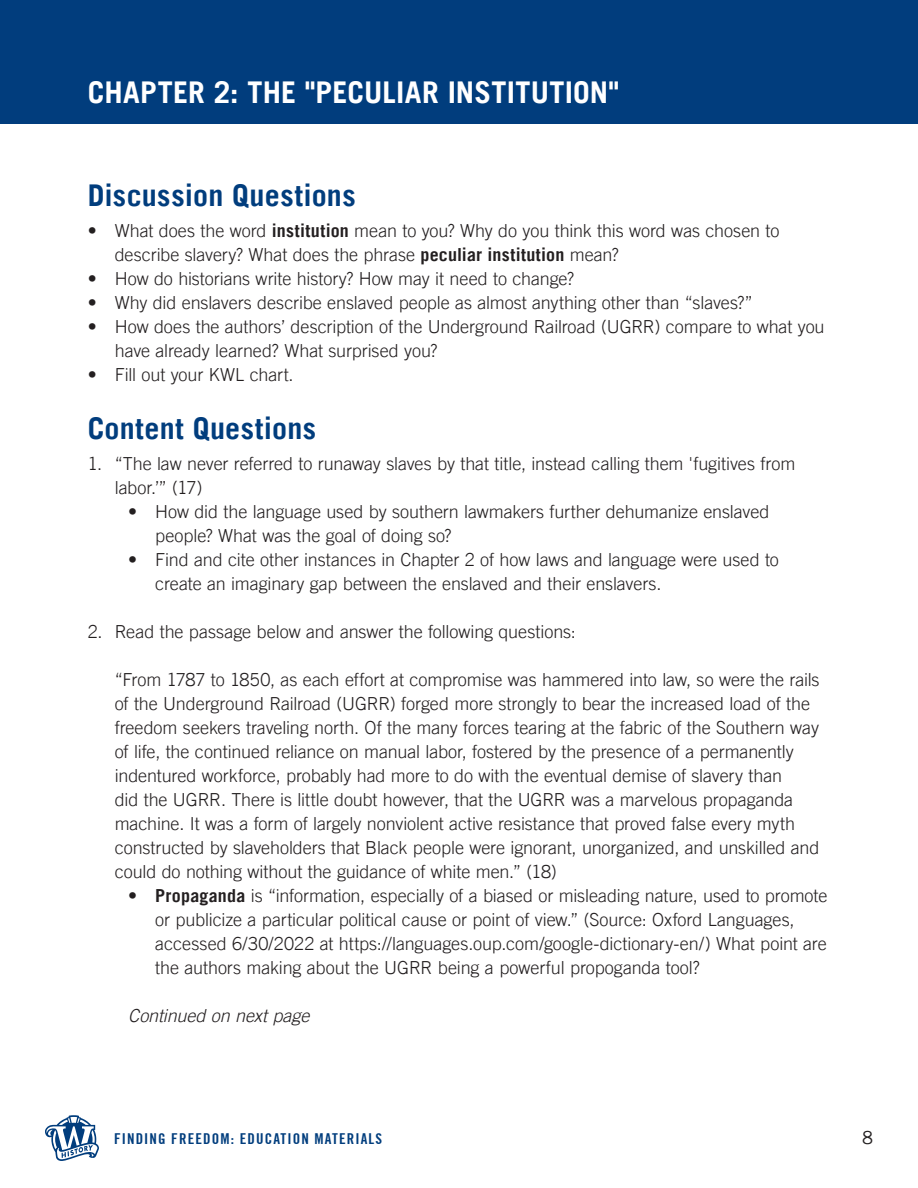
<style>
.page{position:relative;width:918px;height:1188px;background:#fff}
.page>*{position:absolute;margin:0;border:0;box-sizing:border-box;transform-origin:0 0}
.t1{font:700 30px "Trade Gothic LT Std";letter-spacing:.01em;color:#013d7d}
.t2{font:700 30px "Trade Gothic LT Std";letter-spacing:.01em;color:#fff}
.t3{font:300 18px/24px "Trade Gothic LT Std";letter-spacing:-.005em;color:#231f20}
.t4{font:italic 300 18px "Trade Gothic LT Std";letter-spacing:-.005em;color:#231f20}
.t5{font:18px "Trade Gothic LT Std";color:#231f20}
.t6{font:15px "Trade Gothic LT Std Cn 20";letter-spacing:.075em;color:#013d7d}
.s1{font-weight:700}
</style>
<div class="page">
<svg style="left:45px;top:1115px;width:54px;height:46px"></svg>
<div style="left:0;top:0;width:918px;height:123px;background:#013d7d"></div>
<p class="t2" style="left:88px;top:74px;width:533px">CHAPTER 2: THE "PECULIAR INSTITUTION"</p>
<p class="t1" style="left:88px;top:177px;width:270px">Discussion Questions</p>
<p class="t3" style="left:115px;top:218px;width:666px;text-indent:-27px">• What does the word <span class="s1">institution</span> mean to you? Why do you think this word was chosen to describe slavery? What does the phrase <span class="s1">peculiar institution</span> mean?</p>
<p class="t3" style="left:88px;top:266px;width:488px">• How do historians write history? How may it need to change?</p>
<p class="t3" style="left:88px;top:290px;width:667px">• Why did enslavers describe enslaved people as almost anything other than “slaves?”</p>
<p class="t3" style="left:115px;top:314px;width:711px;text-indent:-27px">• How does the authors’ description of the Underground Railroad (UGRR) compare to what you have already learned? What surprised you?</p>
<p class="t3" style="left:88px;top:362px;width:207px">• Fill out your KWL chart.</p>
<p class="t1" style="left:88px;top:410px;width:230px">Content Questions</p>
<p class="t3" style="left:115px;top:451px;width:682px;text-indent:-27px">1. “The law never referred to runaway slaves by that title, instead calling them 'fugitives from labor.’” (17)</p>
<p class="t3" style="left:155px;top:499px;width:616px;text-indent:-27px">• How did the language used by southern lawmakers further dehumanize enslaved people? What was the goal of doing so?</p>
<p class="t3" style="left:155px;top:547px;width:625px;text-indent:-27px">• Find and cite other instances in Chapter 2 of how laws and language were used to create an imaginary gap between the enslaved and their enslavers.</p>
<p class="t3" style="left:88px;top:619px;width:490px">2. Read the passage below and answer the following questions:</p>
<p class="t3" style="left:115px;top:667px;width:706px">“From 1787 to 1850, as each effort at compromise was hammered into law, so were the rails of the Underground Railroad (UGRR) forged more strongly to bear the increased load of the freedom seekers traveling north. Of the many forces tearing at the fabric of the Southern way of life, the continued reliance on manual labor, fostered by the presence of a permanently indentured workforce, probably had more to do with the eventual demise of slavery than<br>did the UGRR. There is little doubt however, that the UGRR was a marvelous propaganda machine. It was a form of largely nonviolent active resistance that proved false every myth constructed by slaveholders that Black people were ignorant, unorganized, and unskilled and could do nothing without the guidance of white men.” (18)</p>
<p class="t3" style="left:155px;top:883px;width:674px;text-indent:-27px">• <span class="s1">Propaganda</span> is “information, especially of a biased or misleading nature, used to promote or publicize a particular political cause or point of view.” (Source: Oxford Languages, accessed 6/30/2022 at https://languages.oup.com/google-dictionary-en/) What point are the authors making about the UGRR being a powerful propoganda tool?</p>
<p class="t4" style="left:128px;top:1005px;width:183px">Continued on next page</p>
<p class="t6" style="left:114px;top:1129px;width:270px">FINDING FREEDOM: EDUCATION MATERIALS</p>
<p class="t5" style="left:862px;top:1126px;width:12px">8</p>
</div>
